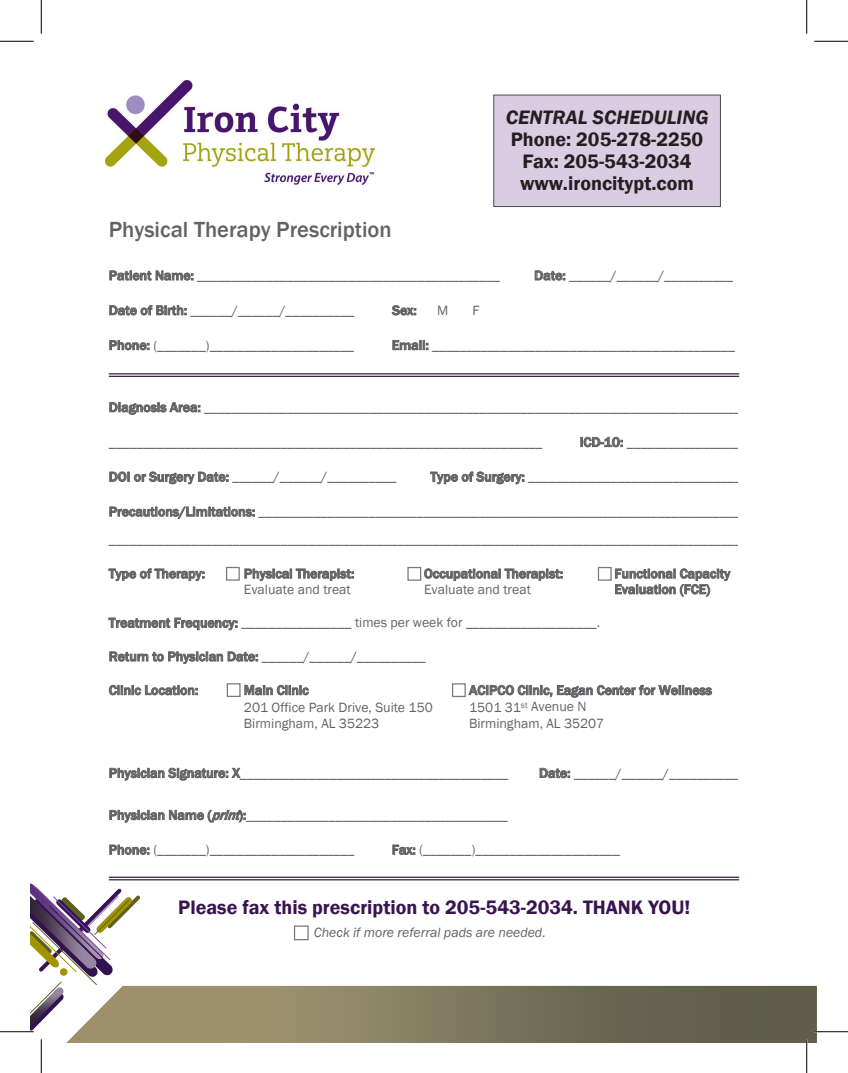
<style>
.page{position:relative;width:848px;height:1073px;background:#fff}
.page>*{position:absolute;margin:0;border:0;box-sizing:border-box;transform-origin:0 0}
.t1{font:500 22.5px "Franklin Gothic";color:#636366}
.t2{font:600 20px/21.9px "Franklin Gothic";color:#231f20;text-align:center}
.t3{font:600 20px "Franklin Gothic";color:#381451}
.t4{font:italic 600 20px "Franklin Gothic";color:#231f20}
.t5{font:13.75px "Franklin Gothic";color:#636366}
.t6{font:500 13.75px/15.6px "Franklin Gothic";color:#636366}
.t7{font:italic 13.75px "Franklin Gothic";color:#636366}
.s1{font-weight:500}
.s2{font-weight:500;font-style:italic}
</style>
<div class="page">
<svg style="left:109px;top:270px;width:84px;height:11px"></svg>
<svg style="left:535px;top:270px;width:30px;height:11px"></svg>
<svg style="left:109px;top:305px;width:77px;height:10px"></svg>
<svg style="left:392px;top:305px;width:24px;height:10px"></svg>
<svg style="left:109px;top:340px;width:40px;height:10px"></svg>
<svg style="left:392px;top:340px;width:36px;height:10px"></svg>
<svg style="left:109px;top:402px;width:91px;height:12px"></svg>
<svg style="left:580px;top:437px;width:42px;height:10px"></svg>
<svg style="left:109px;top:471px;width:119px;height:13px"></svg>
<svg style="left:430px;top:471px;width:94px;height:13px"></svg>
<svg style="left:109px;top:506px;width:146px;height:13px"></svg>
<svg style="left:108px;top:568px;width:96px;height:13px"></svg>
<svg style="left:244px;top:568px;width:110px;height:13px"></svg>
<svg style="left:424px;top:568px;width:138px;height:13px"></svg>
<svg style="left:615px;top:568px;width:115px;height:28px"></svg>
<svg style="left:108px;top:618px;width:129px;height:12px"></svg>
<svg style="left:109px;top:651px;width:149px;height:13px"></svg>
<svg style="left:109px;top:685px;width:89px;height:10px"></svg>
<svg style="left:244px;top:684px;width:65px;height:11px"></svg>
<svg style="left:468px;top:685px;width:244px;height:12px"></svg>
<svg style="left:109px;top:767px;width:131px;height:13px"></svg>
<svg style="left:539px;top:768px;width:31px;height:10px"></svg>
<svg style="left:109px;top:810px;width:137px;height:12px"></svg>
<svg style="left:109px;top:844px;width:40px;height:10px"></svg>
<svg style="left:392px;top:844px;width:23px;height:10px"></svg>
<img style="left:105px;top:81px;width:269px;height:104px">
<hr style="left:109px;top:376px;width:630px;height:1px;background:#3a1c44">
<hr style="left:109px;top:373px;width:630px;height:1px;background:#3a1c44">
<div style="left:226px;top:567px;width:14px;height:13px;background:#fff;border:1px solid #76787b"></div>
<div style="left:493px;top:95px;width:227px;height:111px;background:#dacce3"></div>
<div style="left:493px;top:95px;width:227px;height:112px;border:1px solid #4b4c4d"></div>
<div style="left:407px;top:567px;width:14px;height:13px;background:#fff;border:1px solid #76787b"></div>
<div style="left:294px;top:925px;width:15px;height:15px;border:1px solid #76787b"></div>
<hr style="left:109px;top:879px;width:630px;height:1px;background:#3a1c44">
<hr style="left:109px;top:876px;width:630px;height:2px;background:#3a1c44">
<div style="left:227px;top:683px;width:13px;height:14px;background:#fff;border:1px solid #76787b"></div>
<div style="left:452px;top:683px;width:13px;height:14px;background:#fff;border:1px solid #76787b"></div>
<div style="left:598px;top:567px;width:13px;height:13px;background:#fff;border:1px solid #76787b"></div>
<svg style="left:67px;top:985px;width:749px;height:57px;background:#807a5f"></svg>
<svg style="left:30px;top:883px;width:114px;height:147px"></svg>
<div style="left:60px;top:968px;width:8px;height:7px;background:#a19400;border-radius:50%"></div>
<hr style="left:814px;top:1030px;width:34px;height:2px;background:#fff">
<hr style="left:805px;top:1039px;width:2px;height:33px;background:#fff">
<hr style="left:0;top:41px;width:34px;height:1px;background:#000">
<hr style="left:814px;top:41px;width:34px;height:1px;background:#000">
<hr style="left:0;top:1031px;width:34px;height:1px;background:#000">
<hr style="left:814px;top:1031px;width:34px;height:1px;background:#000">
<hr style="left:41px;top:0;width:1px;height:34px;background:#000">
<hr style="left:41px;top:1039px;width:1px;height:33px;background:#000">
<hr style="left:806px;top:0;width:1px;height:34px;background:#000">
<hr style="left:806px;top:1039px;width:1px;height:33px;background:#000">
<h1 class="t1" style="left:109px;top:215px;width:284px">Physical Therapy Prescription</h1>
<h2 class="t4" style="left:505px;top:105px;width:204px">CENTRAL SCHEDULING</h2>
<h2 class="t2" style="left:510px;top:129px;width:194px">Phone: 205-278-2250<br>Fax: 205-543-2034 www.ironcitypt.com</h2>
<p class="t5" style="left:109px;top:267px;width:393px"><span class="s1">Patient Name:</span> ____________________________________________</p>
<p class="t5" style="left:534px;top:267px;width:200px"><span class="s1">Date:</span> ______/______/__________</p>
<p class="t5" style="left:109px;top:302px;width:247px"><span class="s1">Date of Birth:</span> ______/______/__________</p>
<p class="t6" style="left:392px;top:302px;width:26px">Sex:</p>
<p class="t5" style="left:109px;top:336px;width:247px"><span class="s1">Phone:</span> (_______)_____________________</p>
<p class="t5" style="left:392px;top:336px;width:344px"><span class="s1">Email:</span> ____________________________________________</p>
<p class="t5" style="left:437px;top:302px;width:13px">M</p>
<p class="t5" style="left:472px;top:302px;width:9px">F</p>
<p class="t5" style="left:109px;top:398px;width:633px"><span class="s1">Diagnosis Area:</span> ______________________________________________________________________________</p>
<p class="t5" style="left:579px;top:433px;width:165px"><span class="s1">ICD-10:</span> _________________</p>
<p class="t5" style="left:109px;top:468px;width:289px"><span class="s1">DOI or Surgery Date:</span> ______/______/__________</p>
<p class="t5" style="left:430px;top:468px;width:313px"><span class="s1">Type of Surgery:</span> _______________________________</p>
<p class="t5" style="left:109px;top:503px;width:632px"><span class="s1">Precautions/Limitations:</span> ______________________________________________________________________</p>
<p class="t5" style="left:109px;top:433px;width:435px">_______________________________________________________________</p>
<p class="t5" style="left:109px;top:530px;width:634px">____________________________________________________________________________________________</p>
<p class="t5" style="left:244px;top:580px;width:108px">Evaluate and treat</p>
<p class="t5" style="left:424px;top:580px;width:108px">Evaluate and treat</p>
<p class="t6" style="left:109px;top:566px;width:98px">Type of Therapy:</p>
<p class="t6" style="left:244px;top:566px;width:112px">Physical Therapist:</p>
<p class="t6" style="left:424px;top:566px;width:141px">Occupational Therapist:</p>
<p class="t6" style="left:614px;top:566px;width:117px">Functional Capacity<br>Evaluation (FCE)</p>
<p class="t5" style="left:109px;top:614px;width:493px"><span class="s1">Treatment Frequency:</span> ________________ times per week for ___________________.</p>
<p class="t5" style="left:109px;top:648px;width:318px"><span class="s1">Return to Physician Date:</span> ______/______/__________</p>
<p class="t6" style="left:109px;top:682px;width:91px">Clinic Location:</p>
<p class="t6" style="left:244px;top:682px;width:66px">Main Clinic</p>
<p class="t6" style="left:469px;top:682px;width:244px">ACIPCO Clinic, Eagan Center for Wellness</p>
<p class="t5" style="left:244px;top:698px;width:190px">201 Office Park Drive, Suite 150</p>
<p class="t5" style="left:469px;top:698px;width:119px">1501 31<sup>st</sup> Avenue N</p>
<p class="t5" style="left:244px;top:715px;width:137px">Birmingham, AL 35223</p>
<p class="t5" style="left:469px;top:715px;width:137px">Birmingham, AL 35207</p>
<p class="t5" style="left:109px;top:764px;width:401px"><span class="s1">Physician Signature: X</span>_______________________________________</p>
<p class="t5" style="left:539px;top:764px;width:200px"><span class="s1">Date:</span> ______/______/__________</p>
<p class="t5" style="left:109px;top:806px;width:400px"><span class="s1">Physician Name (</span><span class="s2">print</span><span class="s1">):</span>______________________________________</p>
<p class="t5" style="left:109px;top:841px;width:247px"><span class="s1">Phone:</span> (_______)_____________________</p>
<p class="t5" style="left:392px;top:841px;width:230px"><span class="s1">Fax:</span> (_______)_____________________</p>
<h2 class="t3" style="left:178px;top:895px;width:513px">Please fax this prescription to 205-543-2034. THANK YOU!</h2>
<p class="t7" style="left:314px;top:924px;width:233px">Check if more referral pads are needed.</p>
</div>
